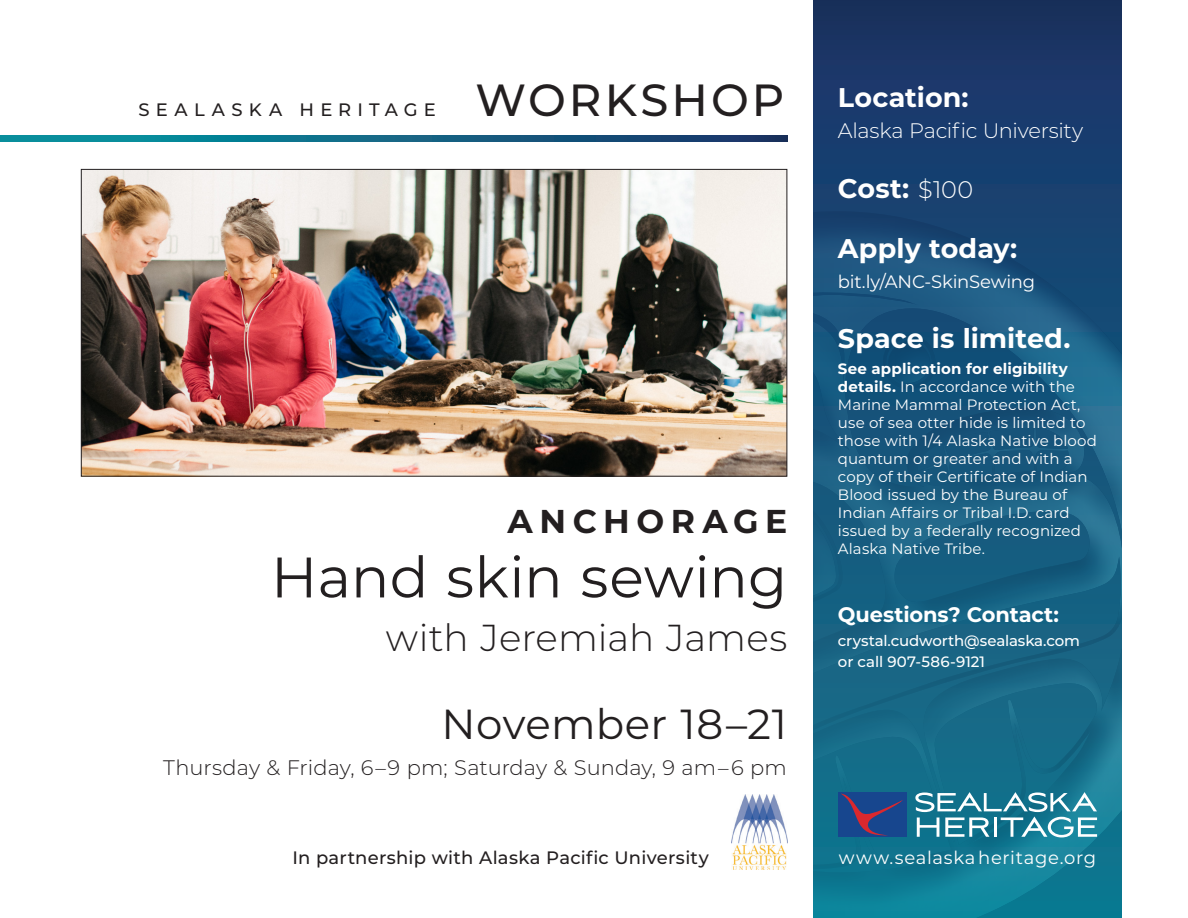
<style>
.page{position:relative;width:1188px;height:918px;background:#fff}
.page>*{position:absolute;margin:0;border:0;box-sizing:border-box;transform-origin:0 0}
.t1{font:57px "Montserrat";letter-spacing:.005em;color:#231f20}
.t2{font:500 45px "Montserrat";letter-spacing:.07em;color:#231f20}
.t3{font:42px "Montserrat";letter-spacing:.005em;color:#231f20}
.t4{font:300 37.5px "Montserrat";color:#231f20}
.t5{font:700 33px "Montserrat";letter-spacing:.2em;color:#231f20}
.t6{font:700 27px "Montserrat";letter-spacing:.005em;color:#fff}
.t7{font:300 21px "Montserrat";color:#231f20}
.t8{font:300 21px "Montserrat";letter-spacing:-.015em;color:#fff}
.t9{font:700 21px "Montserrat";letter-spacing:-.005em;color:#fff}
.t10{font:500 18px "Montserrat";letter-spacing:.02em;color:#231f20}
.t11{font:18px "Montserrat";letter-spacing:.03em;color:#fff}
.t12{font:18px "Montserrat";letter-spacing:-.01em;color:#fff}
.t13{font:500 18px "Montserrat";letter-spacing:.345em;color:#231f20}
.t14{font:15px/18px "Montserrat";letter-spacing:.005em;color:#fff}
.t15{font:500 15px/21px "Montserrat";letter-spacing:-.01em;color:#fff}
.s1{font-weight:300;font-size:24px}
.s2{font-weight:700}
</style>
<div class="page">
<img style="left:83px;top:171px;width:702px;height:303px">
<svg style="left:814px;top:0;width:307px;height:203px;background:#193869"></svg>
<div style="left:814px;top:203px;width:307px;height:715px;background:#231f20;opacity:.75"></div>
<div style="left:876px;top:332px;width:62px;height:62px;background:#0f4d76"></div>
<svg style="left:814px;top:496px;width:29px;height:206px"></svg>
<div style="left:814px;top:501px;width:25px;height:198px;background:#186283"></div>
<svg style="left:0;top:135px;width:787px;height:7px;background:#106685"></svg>
<div style="left:838px;top:792px;width:69px;height:45px;background:#17468e"></div>
<svg style="left:841px;top:794px;width:62px;height:41px"></svg>
<svg style="left:915px;top:792px;width:182px;height:45px"></svg>
<img style="left:732px;top:794px;width:56px;height:75px">
<p class="t13" style="left:139px;top:97px;width:299px">SEALASKA HERITAGE</p>
<p class="t2" style="left:475px;top:68px;width:310px">WORKSHOP</p>
<p class="t5" style="left:508px;top:497px;width:281px">ANCHORAGE</p>
<p class="t1" style="left:271px;top:538px;width:518px">Hand skin sewing</p>
<p class="t4" style="left:386px;top:613px;width:403px">with Jeremiah James</p>
<p class="t3" style="left:442px;top:695px;width:347px">November 18–21</p>
<p class="t7" style="left:163px;top:753px;width:625px">Thursday &amp; Friday, 6–9 pm; Saturday &amp; Sunday, 9 am–6 pm</p>
<p class="t10" style="left:292px;top:845px;width:418px">In partnership with Alaska Pacific University</p>
<p class="t6" style="left:838px;top:78px;width:132px">Location:</p>
<p class="t8" style="left:838px;top:116px;width:247px">Alaska Pacific University</p>
<p class="t6" style="left:838px;top:169px;width:137px">Cost: <span class="s1">$100</span></p>
<p class="t6" style="left:838px;top:229px;width:181px">Apply today:</p>
<p class="t12" style="left:838px;top:269px;width:199px">bit.ly/ANC-SkinSewing</p>
<p class="t6" style="left:838px;top:319px;width:234px">Space is limited.</p>
<p class="t14" style="left:838px;top:359px;width:261px"><span class="s2">See application for eligibility details.</span> In accordance with the<br>Marine Mammal Protection Act, use of sea otter hide is limited to those with 1/4 Alaska Native blood quantum or greater and with a copy of their Certificate of Indian<br>Blood issued by the Bureau of<br>Indian Affairs or Tribal I.D. card issued by a federally recognized<br>Alaska Native Tribe.</p>
<p class="t9" style="left:838px;top:600px;width:223px">Questions? Contact:</p>
<p class="t15" style="left:838px;top:630px;width:244px">crystal.cudworth@sealaska.com or call 907-586-9121</p>
<p class="t11" style="left:839px;top:845px;width:259px">www.sealaska heritage.org</p>
</div>
